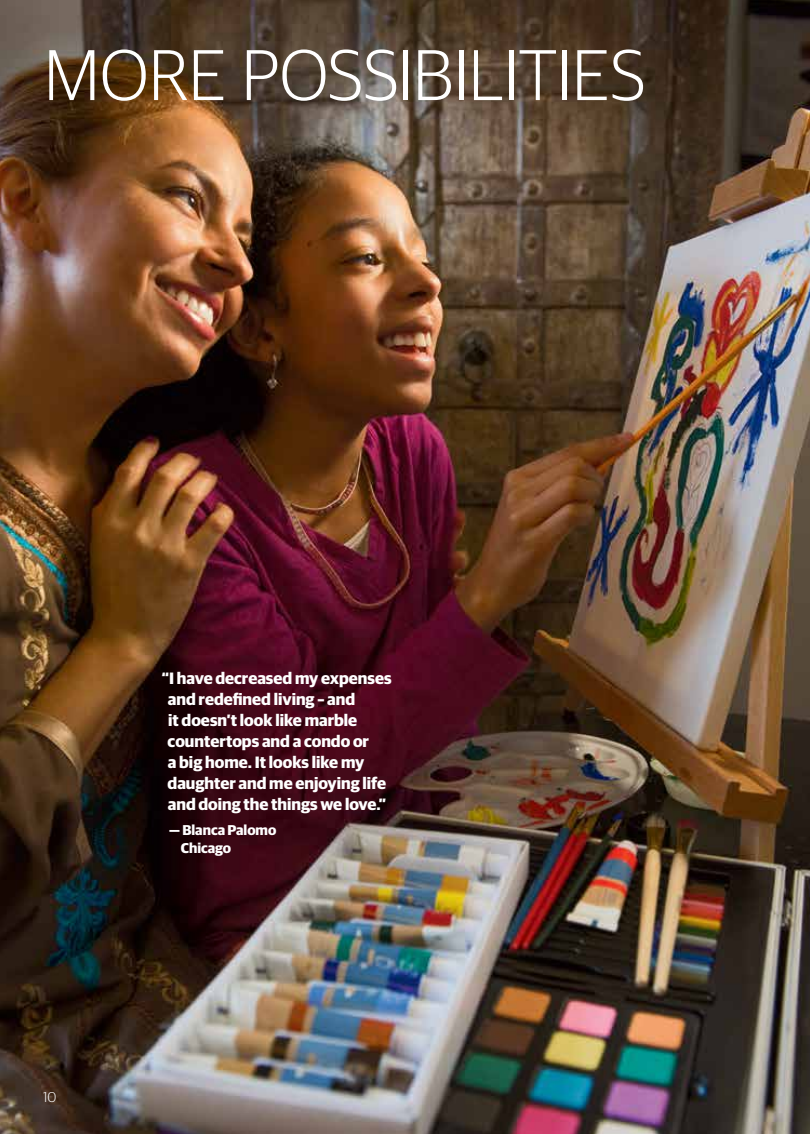
<style>
.page{position:relative;width:810px;height:1134px;background:#fff}
.page>*{position:absolute;margin:0;border:0;box-sizing:border-box;transform-origin:0 0}
.t1{font:300 72px "Guardian Sans";color:#fff}
.t2{font:700 16.5px/21px "Guardian Sans";color:#fff}
.t3{font:700 14.25px/18px "Guardian Sans";color:#fff}
.t4{font:300 14.25px "Guardian Sans";color:#fff}
</style>
<div class="page">
<img style="left:0;top:0;width:810px;height:1134px">
<h1 class="t1" style="left:44px;top:25px;width:603px">MORE POSSIBILITIES</h1>
<p class="t4" style="left:43px;top:1087px;width:15px">10</p>
<p class="t2" style="left:168px;top:666px;width:226px;text-indent:-6px">“I have decreased my expenses and redefined living – and<br>it doesn’t look like marble countertops and a condo or<br>a big home. It looks like my daughter and me enjoying life and doing the things we love.”</p>
<p class="t3" style="left:181px;top:820px;width:97px;text-indent:-12px">— Blanca Palomo<br>Chicago</p>
</div>
